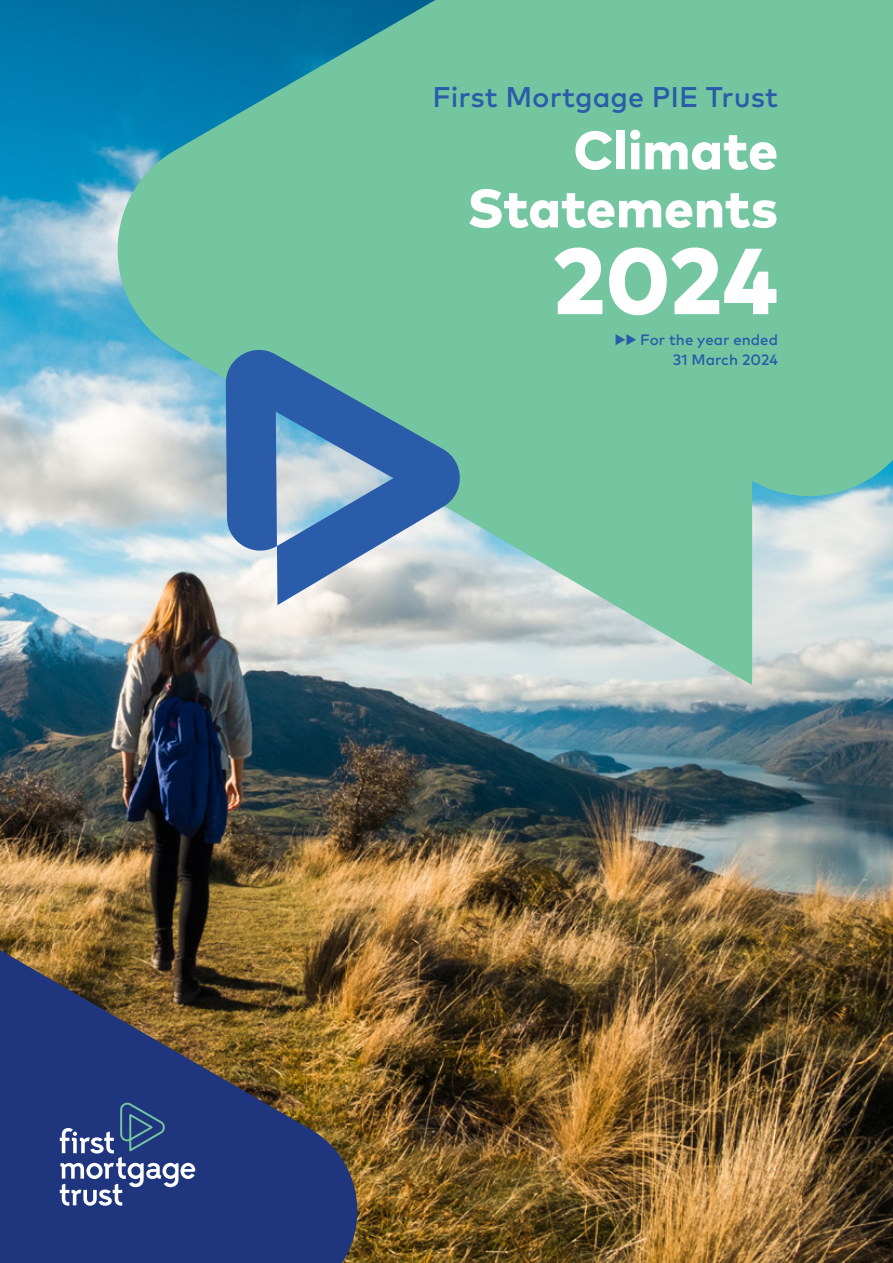
<style>
.page{position:relative;width:893px;height:1263px;background:#fff}
.page>*{position:absolute;margin:0;border:0;box-sizing:border-box;transform-origin:0 0}
.t1{font:800 93.45px "Mark OT";color:#fff}
.t2{font:800 53.85px/58.1px "Mark OT";color:#fff;text-align:right}
.t3{font:28.5px "Mark OT Medium";color:#2a5caa}
.t4{font:15px/19.5px "Mark OT Medium";color:#2a5caa;text-align:right}
</style>
<div class="page">
<img style="left:0;top:0;width:893px;height:1263px">
<svg style="left:98px;top:0;width:795px;height:685px;background:#7dc1ab"></svg>
<svg style="left:616px;top:334px;width:20px;height:11px"></svg>
<img style="left:0;top:819px;width:373px;height:444px">
<svg style="left:60px;top:1099px;width:135px;height:107px;background:#435892"></svg>
<svg style="left:226px;top:342px;width:239px;height:263px;background:#709cb8"></svg>
<h3 class="t3" style="left:432px;top:79px;width:347px">First Mortgage PIE Trust</h3>
<h2 class="t2" style="left:467px;top:120px;width:312px">Climate<br>Statements</h2>
<h1 class="t1" style="left:552px;top:220px;width:228px">2024</h1>
<p class="t4" style="left:640px;top:330px;width:139px">For the year ended<br>31 March 2024</p>
</div>
